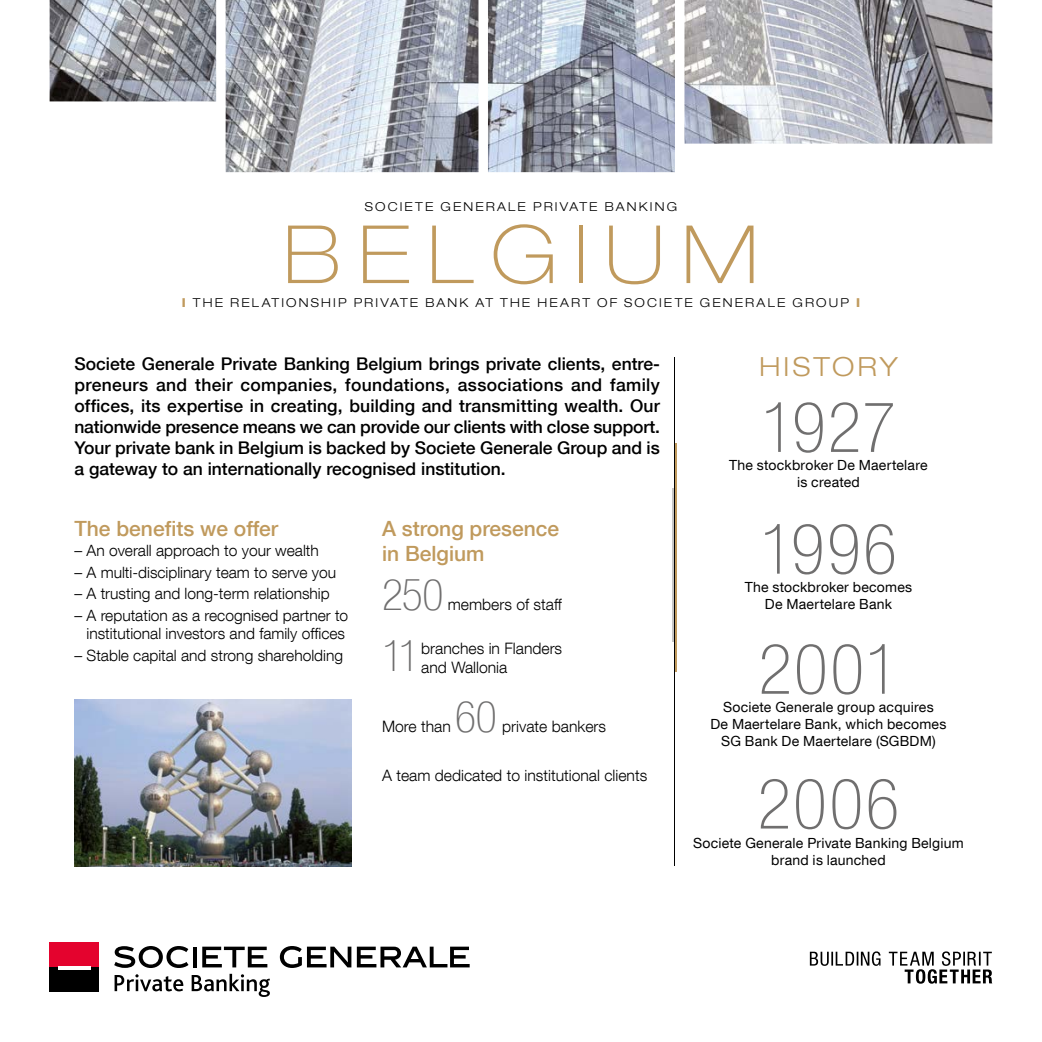
<style>
.page{position:relative;width:1042px;height:1042px;background:#fff}
.page>*{position:absolute;margin:0;border:0;box-sizing:border-box;transform-origin:0 0}
.t1{font:100 expanded 80.5px "Helvetica Neue LT Com";letter-spacing:.21em;color:#c09a5d}
.t2{font:100 condensed 70px/120.9px "Helvetica Neue LT Com";letter-spacing:.03em;color:#706f6f;text-align:justify}
.t3{font:100 condensed 43.75px "Helvetica Neue LT Com";letter-spacing:-.02em;color:#706f6f}
.t4{font:300 expanded 26.25px "Helvetica Neue LT Com";letter-spacing:.11em;color:#c09a5d}
.t5{font:500 21px/24.5px "Helvetica Neue LT Com";color:#c09a5d}
.t6{font:500 17.5px/21px "Helvetica Neue LT Com";color:#000;text-align:justify}
.t7{font:300 15.75px/19.2px "Helvetica Neue LT Com";color:#000}
.t8{font:300 15.58px/18.6px "Helvetica Neue LT Com";color:#000;text-align:center}
.t9{font:14px/16.8px "Helvetica Neue LT Com";letter-spacing:.015em;color:#000;text-align:center}
.t10{font:300 expanded 12.25px "Helvetica Neue LT Com";letter-spacing:.175em;color:#000}
.s1{font-weight:700;color:#c09a5d}
</style>
<div class="page">
<img style="left:50px;top:0;width:942px;height:172px">
<hr style="left:672px;top:488px;width:2px;height:154px;background:#c6c6c6">
<hr style="left:674px;top:443px;width:3px;height:229px;background:#c09a5d">
<hr style="left:674px;top:357px;width:1px;height:509px;background:#000">
<img style="left:74px;top:699px;width:278px;height:168px">
<div style="left:50px;top:942px;width:49px;height:26px;background:#e4032e"></div>
<div style="left:50px;top:967px;width:49px;height:25px;background:#000"></div>
<hr style="left:58px;top:966px;width:33px;height:3px;background:#fff">
<svg style="left:114px;top:946px;width:74px;height:22px"></svg>
<hr style="left:193px;top:946px;width:4px;height:21px;background:#000">
<svg style="left:202px;top:946px;width:65px;height:21px"></svg>
<svg style="left:280px;top:946px;width:71px;height:22px"></svg>
<svg style="left:357px;top:946px;width:113px;height:21px"></svg>
<svg style="left:115px;top:974px;width:68px;height:17px"></svg>
<svg style="left:192px;top:974px;width:78px;height:23px"></svg>
<svg style="left:810px;top:951px;width:182px;height:32px"></svg>
<p class="t10" style="left:365px;top:199px;width:312px">SOCIETE GENERALE PRIVATE BANKING</p>
<h1 class="t1" style="left:283px;top:205px;width:477px">BELGIUM</h1>
<p class="t10" style="left:311px;top:295px;width:64px">SHI P PRIVATE</p>
<p class="t10" style="left:425px;top:295px;width:23px">BANK</p>
<p class="t10" style="left:475px;top:295px;width:10px">AT</p>
<p class="t10" style="left:500px;top:295px;width:61px">THE HEART</p>
<p class="t10" style="left:597px;top:295px;width:49px">OF SOCIETE</p>
<p class="t10" style="left:700px;top:295px;width:24px">GENERALE</p>
<p class="t10" style="left:792px;top:295px;width:69px">GRO UP <span class="s1">I</span></p>
<p class="t10" style="left:182px;top:295px;width:59px"><span class="s1">I</span> THE RELATION</p>
<p class="t6" style="left:74px;top:353px;width:587px">Societe Generale Private Banking Belgium brings private clients, entre&shy;preneurs and their companies, foundations, associations and family offices, its expertise in creating, building and transmitting wealth. Our nationwide presence means we can provide our clients with close support.<br>Your private bank in Belgium is backed by Societe Generale Group and is a gateway to an internationally recognised institution.</p>
<p class="t5" style="left:74px;top:516px;width:205px">The benefits we offer</p>
<p class="t8" style="left:74px;top:541px;width:246px">– An overall approach to your wealth</p>
<p class="t8" style="left:74px;top:562px;width:263px">– A multi-disciplinary team to serve you</p>
<p class="t8" style="left:74px;top:584px;width:257px">– A trusting and long-term relationship</p>
<p class="t8" style="left:74px;top:605px;width:275px">– A reputation as a recognised partner to institutional investors and family offices</p>
<p class="t8" style="left:74px;top:645px;width:270px">– Stable capital and strong shareholding</p>
<p class="t5" style="left:382px;top:516px;width:179px">A strong presence in Belgium</p>
<h3 class="t3" style="left:382px;top:569px;width:63px">250</h3>
<p class="t7" style="left:448px;top:594px;width:116px">members of staff</p>
<h3 class="t3" style="left:382px;top:631px;width:39px">11</h3>
<p class="t7" style="left:421px;top:638px;width:142px">branches in Flanders and Wallonia</p>
<h3 class="t3" style="left:455px;top:691px;width:43px">60</h3>
<p class="t7" style="left:382px;top:716px;width:70px">More than</p>
<p class="t7" style="left:502px;top:716px;width:105px">private bankers</p>
<p class="t7" style="left:382px;top:765px;width:267px">A team dedicated to institutional clients</p>
<h3 class="t4" style="left:759px;top:350px;width:140px">HISTORY</h3>
<h2 class="t2" style="left:758px;top:367px;width:141px">1927<br>1996<br>2001</h2>
<p class="t9" style="left:729px;top:456px;width:200px">The stockbroker De Maertelare is created</p>
<p class="t9" style="left:745px;top:578px;width:169px">The stockbroker becomes<br>De Maertelare Bank</p>
<p class="t9" style="left:710px;top:699px;width:237px">Societe Generale group acquires<br>De Maertelare Bank, which becomes<br>SG Bank De Maertelare (SGBDM)</p>
<h2 class="t2" style="left:757px;top:743px;width:143px">2006</h2>
<p class="t9" style="left:693px;top:835px;width:272px">Societe Generale Private Banking Belgium brand is launched</p>
</div>
